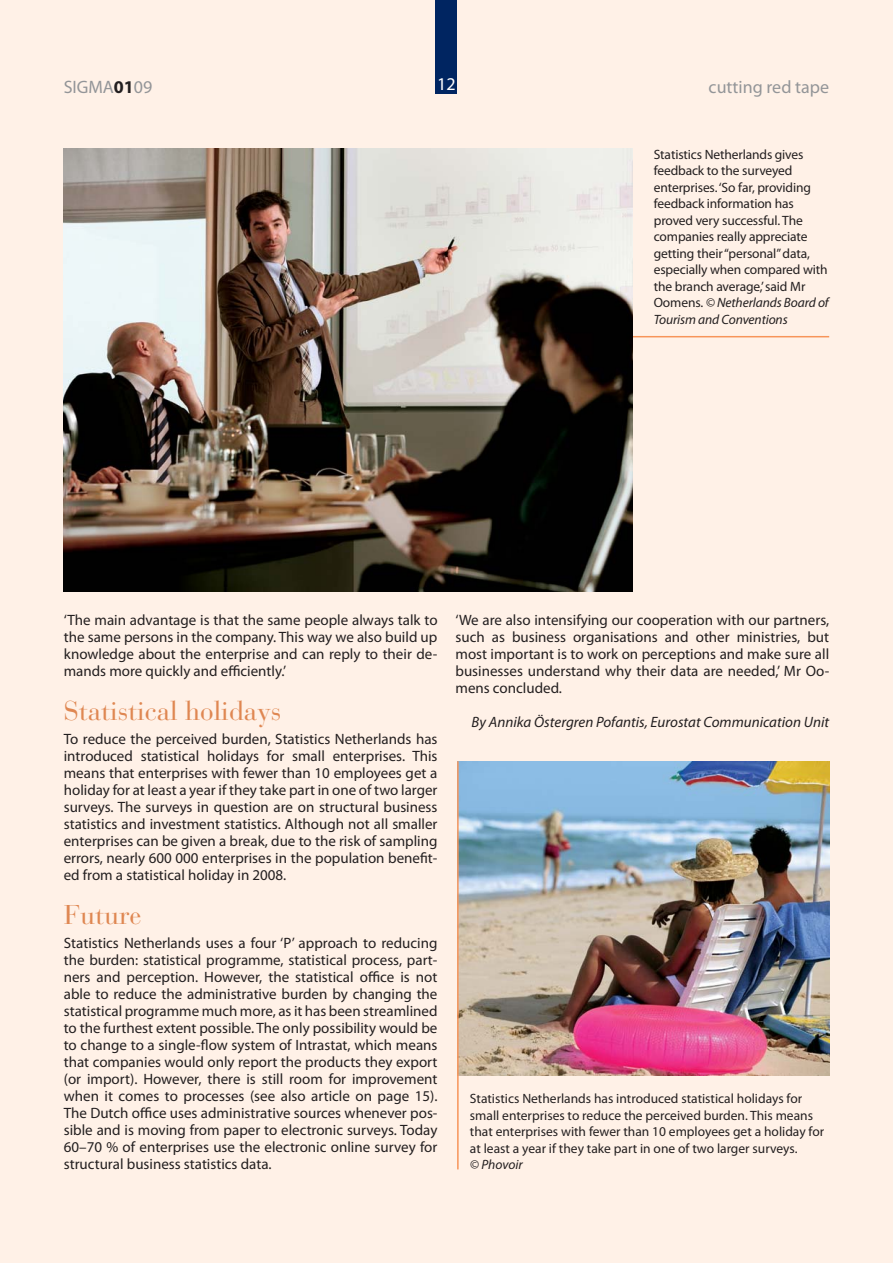
<style>
.page{position:relative;width:893px;height:1263px;background:#fff1e7}
.page>*{position:absolute;margin:0;border:0;box-sizing:border-box;transform-origin:0 0}
.t1{font:27px "Bauer Bodoni";color:#df8752}
.t2{font:18px "Myriad Pro";color:#939598}
.t3{font:18px "Myriad Pro";color:#fff}
.t4{font:15px/17px "Myriad Pro";color:#231f20;text-align:justify}
.t5{font:italic 15px "Myriad Pro";color:#231f20}
.t6{font:13.5px/16.5px "Myriad Pro";letter-spacing:-.01em;color:#231f20}
.t7{font:italic 13.5px "Myriad Pro";color:#231f20}
.s1{font-weight:700;color:#231f20}
.s2{font-style:italic}
</style>
<div class="page">
<img style="left:459px;top:761px;width:370px;height:314px">
<div style="left:436px;top:0;width:21px;height:94px;background:#002561"></div>
<hr style="left:420px;top:336px;width:409px;height:1px;background:#f7955a">
<hr style="left:457px;top:761px;width:2px;height:408px;background:#f7955a">
<img style="left:64px;top:149px;width:568px;height:442px">
<p class="t3" style="left:437px;top:77px;width:20px">12</p>
<p class="t2" style="left:64px;top:80px;width:90px">SIGMA<span class="s1">01</span>09</p>
<p class="t2" style="left:709px;top:80px;width:122px">cutting red tape</p>
<p class="t6" style="left:654px;top:148px;width:176px">Statistics Netherlands gives feedback to the surveyed enterprises. ‘So far, providing feedback information has proved very successful. The companies really appreciate getting their “personal” data, especially when compared with the branch average,’ said Mr<br>Oomens. <span class="s2">© Netherlands Board of<br>Tourism and Conventions</span></p>
<p class="t4" style="left:64px;top:613px;width:375px">‘The main advantage is that the same people always talk to the same persons in the company. This way we also build up knowledge about the enterprise and can reply to their de&shy;mands more quickly and efficiently.’</p>
<h1 class="t1" style="left:64px;top:700px;width:219px">Statistical holidays</h1>
<p class="t4" style="left:64px;top:732px;width:375px">To reduce the perceived burden, Statistics Netherlands has introduced statistical holidays for small enterprises. This means that enterprises with fewer than 10 employees get a holiday for at least a year if they take part in one of two larger surveys. The surveys in question are on structural business statistics and investment statistics. Although not all smaller enterprises can be given a break, due to the risk of sampling errors, nearly 600 000 enterprises in the population benefit&shy;ed from a statistical holiday in 2008.</p>
<h1 class="t1" style="left:64px;top:904px;width:79px">Future</h1>
<p class="t4" style="left:64px;top:936px;width:375px">Statistics Netherlands uses a four ‘P’ approach to reducing the burden: statistical programme, statistical process, part&shy;ners and perception. However, the statistical office is not able to reduce the administrative burden by changing the statistical programme much more, as it has been streamlined to the furthest extent possible. The only possibility would be to change to a single-flow system of Intrastat, which means that companies would only report the products they export (or import). However, there is still room for improvement when it comes to processes (see also article on page 15).<br>The Dutch office uses administrative sources whenever pos&shy;sible and is moving from paper to electronic surveys. Today 60–70 % of enterprises use the electronic online survey for structural business statistics data.</p>
<p class="t4" style="left:455px;top:613px;width:375px">‘We are also intensifying our cooperation with our partners, such as business organisations and other ministries, but most important is to work on perceptions and make sure all businesses understand why their data are needed,’ Mr Oo&shy;mens concluded.</p>
<p class="t5" style="left:472px;top:716px;width:359px">By Annika Östergren Pofantis, Eurostat Communication Unit</p>
<p class="t6" style="left:470px;top:1092px;width:356px">Statistics Netherlands has introduced statistical holidays for small enterprises to reduce the perceived burden. This means that enterprises with fewer than 10 employees get a holiday for at least a year if they take part in one of two larger surveys.</p>
<p class="t7" style="left:470px;top:1160px;width:54px">© Phovoir</p>
</div>
